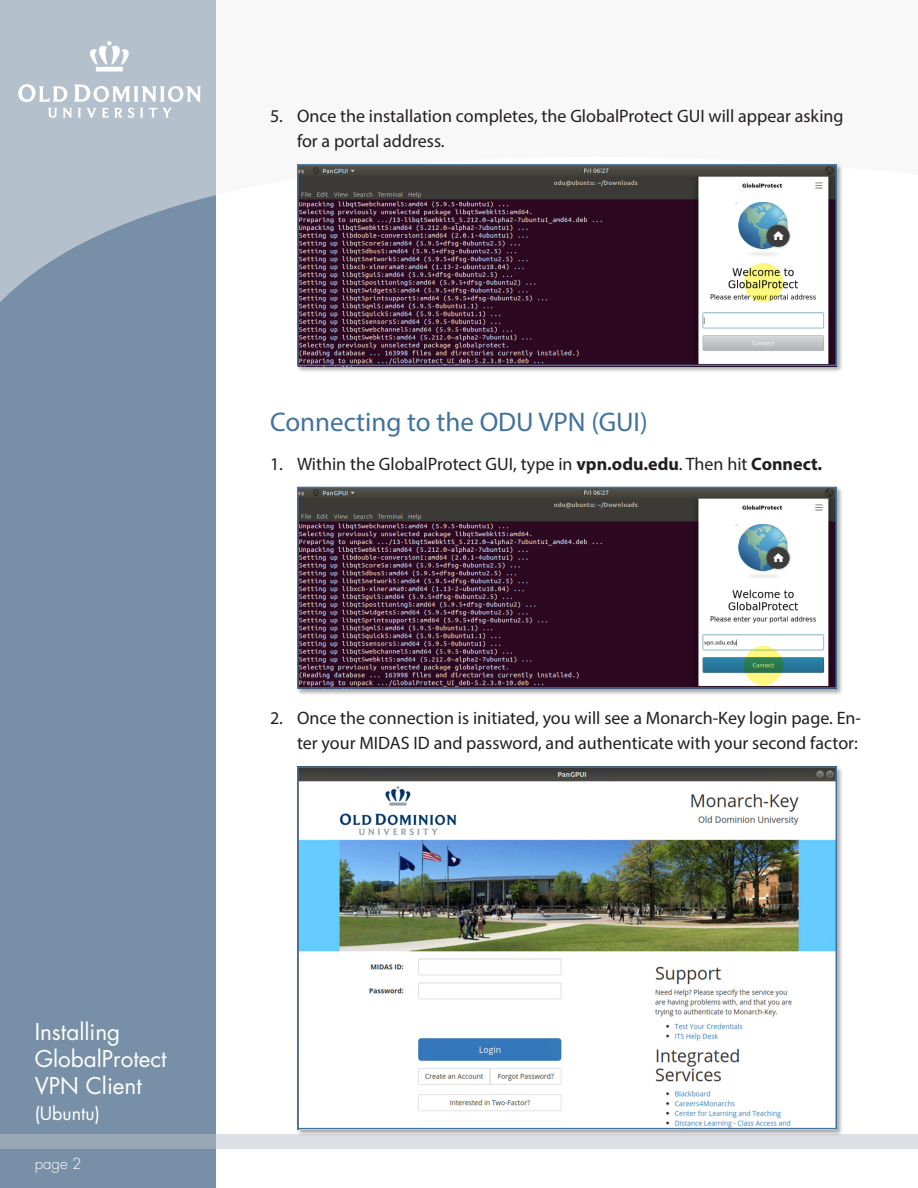
<style>
.page{position:relative;width:918px;height:1188px;background:#fff}
.page>*{position:absolute;margin:0;border:0;box-sizing:border-box;transform-origin:0 0}
.heading{font:27px "Myriad Pro";color:#41729e}
.t1{font:22.5px/26.7px "Futura Std";color:#fff}
.body_copy{font:18px/25.5px "Myriad Pro";color:#231f20}
.t2{font:18px "Futura Std";color:#fff}
.t3{font:300 15px "Futura Std";color:#fff}
.s1{font-weight:700}
</style>
<div class="page">
<div style="left:0;top:0;width:216px;height:1188px;background:#7890a7"></div>
<svg style="left:0;top:0;width:216px;height:302px;fill:#b5c0cd"></svg>
<svg style="left:0;top:1134px;width:918px;height:14px;fill:#dcdfe3"></svg>
<svg style="left:88px;top:41px;width:42px;height:31px"></svg>
<svg style="left:18px;top:84px;width:49px;height:18px"></svg>
<svg style="left:73px;top:85px;width:128px;height:17px"></svg>
<svg style="left:48px;top:108px;width:24px;height:10px"></svg>
<svg style="left:78px;top:108px;width:56px;height:10px"></svg>
<svg style="left:140px;top:108px;width:3px;height:10px"></svg>
<svg style="left:149px;top:108px;width:23px;height:10px"></svg>
<div style="left:296px;top:163px;width:547px;height:210px;background:#231f20;opacity:.4"></div>
<img style="left:300px;top:167px;width:534px;height:196px">
<div style="left:297px;top:164px;width:540px;height:202px;border:2px solid #41729e"></div>
<div style="left:296px;top:486px;width:547px;height:210px;background:#231f20;opacity:.4"></div>
<img style="left:300px;top:490px;width:534px;height:196px">
<div style="left:297px;top:487px;width:540px;height:202px;border:2px solid #41729e"></div>
<div style="left:296px;top:766px;width:547px;height:370px;background:#231f20;opacity:.4"></div>
<img style="left:300px;top:769px;width:534px;height:357px">
<div style="left:297px;top:766px;width:540px;height:363px;border:2px solid #41729e"></div>
<svg style="left:744px;top:263px;width:39px;height:39px"></svg>
<svg style="left:744px;top:646px;width:39px;height:39px"></svg>
<p class="body_copy" style="left:297px;top:102px;width:548px;text-indent:-27px">5. Once the installation completes, the GlobalProtect GUI will appear asking for a portal address.</p>
<p class="heading" style="left:270px;top:405px;width:379px">Connecting to the ODU VPN (GUI)</p>
<p class="body_copy" style="left:270px;top:451px;width:554px">1. Within the GlobalProtect GUI, type in <span class="s1">vpn.odu.edu</span>. Then hit <span class="s1">Connect.</span></p>
<p class="body_copy" style="left:270px;top:705px;width:593px;text-align:right">2. Once the connection is initiated, you will see a Monarch-Key login page. En&shy;ter your MIDAS ID and password, and authenticate with your second factor:</p>
<p class="t1" style="left:35px;top:1019px;width:133px">Installing<br>GlobalProtect<br>VPN Client</p>
<p class="t2" style="left:35px;top:1102px;width:67px">(Ubuntu)</p>
<p class="t3" style="left:35px;top:1155px;width:48px">page 2</p>
</div>
